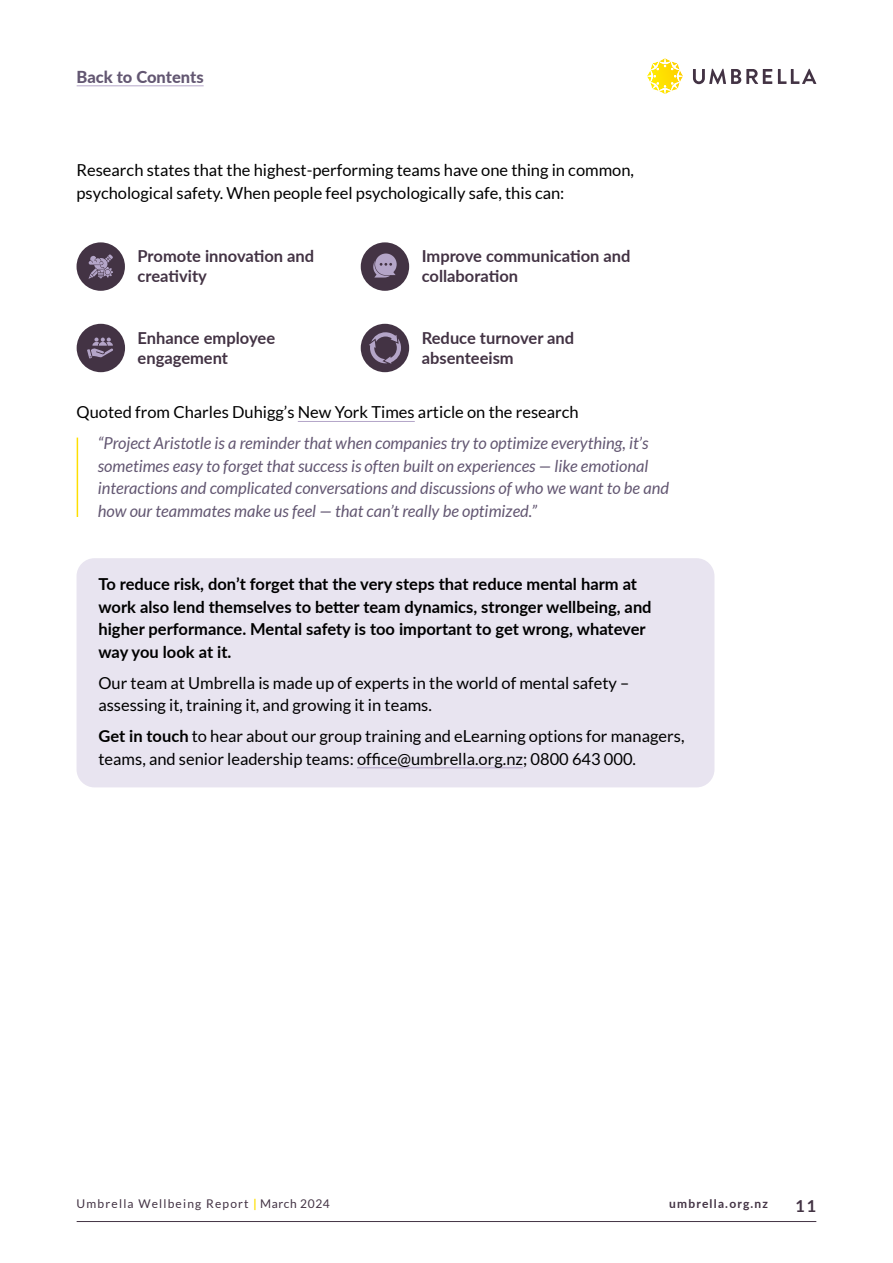
<style>
.page{position:relative;width:893px;height:1263px;background:#fff}
.page>*{position:absolute;margin:0;border:0;box-sizing:border-box;transform-origin:0 0}
.t1{font:16.5px/22.5px "Lato";color:#000}
.t2{font:italic 16.5px/22.5px "Lato";color:#635772}
.t3{font:700 16.5px/22.5px "Lato";color:#000}
.t4{font:700 16.5px/19.8px "Lato";color:#433344}
.t5{font:800 16.5px "Lato";letter-spacing:-.005em;color:#635772}
.t6{font:12px "Lato";letter-spacing:.1em;color:#433344}
.t7{font:700 12px "Lato";letter-spacing:.1em;color:#433344}
.s1{font-weight:700}
.s2{font-weight:700;color:#fedf00}
</style>
<div class="page">
<hr style="left:77px;top:1221px;width:739px;height:1px;background:#433344">
<svg style="left:647px;top:58px;width:36px;height:36px"></svg>
<svg style="left:693px;top:69px;width:79px;height:15px"></svg>
<svg style="left:778px;top:69px;width:38px;height:15px"></svg>
<hr style="left:77px;top:85px;width:127px;height:1px;background:#b4a5c8">
<div style="left:77px;top:558px;width:637px;height:229px;background:#e8e4f0;border-radius:18px"></div>
<hr style="left:298px;top:421px;width:117px;height:1px;background:#b4a5c8">
<hr style="left:357px;top:767px;width:166px;height:1px;background:#b4a5c8">
<div style="left:77px;top:242px;width:48px;height:49px;background:#433344;border-radius:50%"></div>
<svg style="left:89px;top:254px;width:24px;height:25px"></svg>
<div style="left:77px;top:324px;width:48px;height:48px;background:#433344;border-radius:50%"></div>
<svg style="left:87px;top:338px;width:26px;height:20px"></svg>
<div style="left:361px;top:242px;width:48px;height:49px;background:#433344;border-radius:50%"></div>
<svg style="left:373px;top:253px;width:24px;height:25px"></svg>
<div style="left:361px;top:324px;width:48px;height:48px;background:#433344;border-radius:50%"></div>
<svg style="left:369px;top:332px;width:32px;height:32px"></svg>
<hr style="left:77px;top:438px;width:1px;height:79px;background:#fedf00">
<p class="t5" style="left:77px;top:70px;width:128px">Back to Contents</p>
<p class="t1" style="left:77px;top:160px;width:559px">Research states that the highest-performing teams have one thing in common, psychological safety. When people feel psychologically safe, this can:</p>
<p class="t4" style="left:138px;top:245px;width:178px">Promote innovation and creativity</p>
<p class="t4" style="left:138px;top:328px;width:139px">Enhance employee engagement</p>
<p class="t4" style="left:422px;top:245px;width:210px">Improve communication and collaboration</p>
<p class="t4" style="left:422px;top:328px;width:154px">Reduce turnover and absenteeism</p>
<p class="t1" style="left:77px;top:402px;width:504px">Quoted from Charles Duhigg’s New York Times article on the research</p>
<p class="t2" style="left:98px;top:433px;width:573px">“Project Aristotle is a reminder that when companies try to optimize everything, it’s sometimes easy to forget that success is often built on experiences — like emotional interactions and complicated conversations and discussions of who we want to be and how our teammates make us feel — that can’t really be optimized.”</p>
<p class="t3" style="left:98px;top:572px;width:555px">To reduce risk, don’t forget that the very steps that reduce mental harm at work also lend themselves to better team dynamics, stronger wellbeing, and higher performance. Mental safety is too important to get wrong, whatever way you look at it.</p>
<p class="t1" style="left:98px;top:672px;width:532px">Our team at Umbrella is made up of experts in the world of mental safety – assessing it, training it, and growing it in teams.</p>
<p class="t1" style="left:98px;top:726px;width:588px"><span class="s1">Get in touch</span> to hear about our group training and eLearning options for managers, teams, and senior leadership teams: office@umbrella.org.nz; 0800 643 000.</p>
<p class="t6" style="left:77px;top:1199px;width:255px">Umbrella Wellbeing Report <span class="s2">|</span> March 2024</p>
<p class="t7" style="left:669px;top:1199px;width:100px">umbrella.org.nz</p>
<p class="t4" style="left:795px;top:1195px;width:22px">11</p>
</div>
